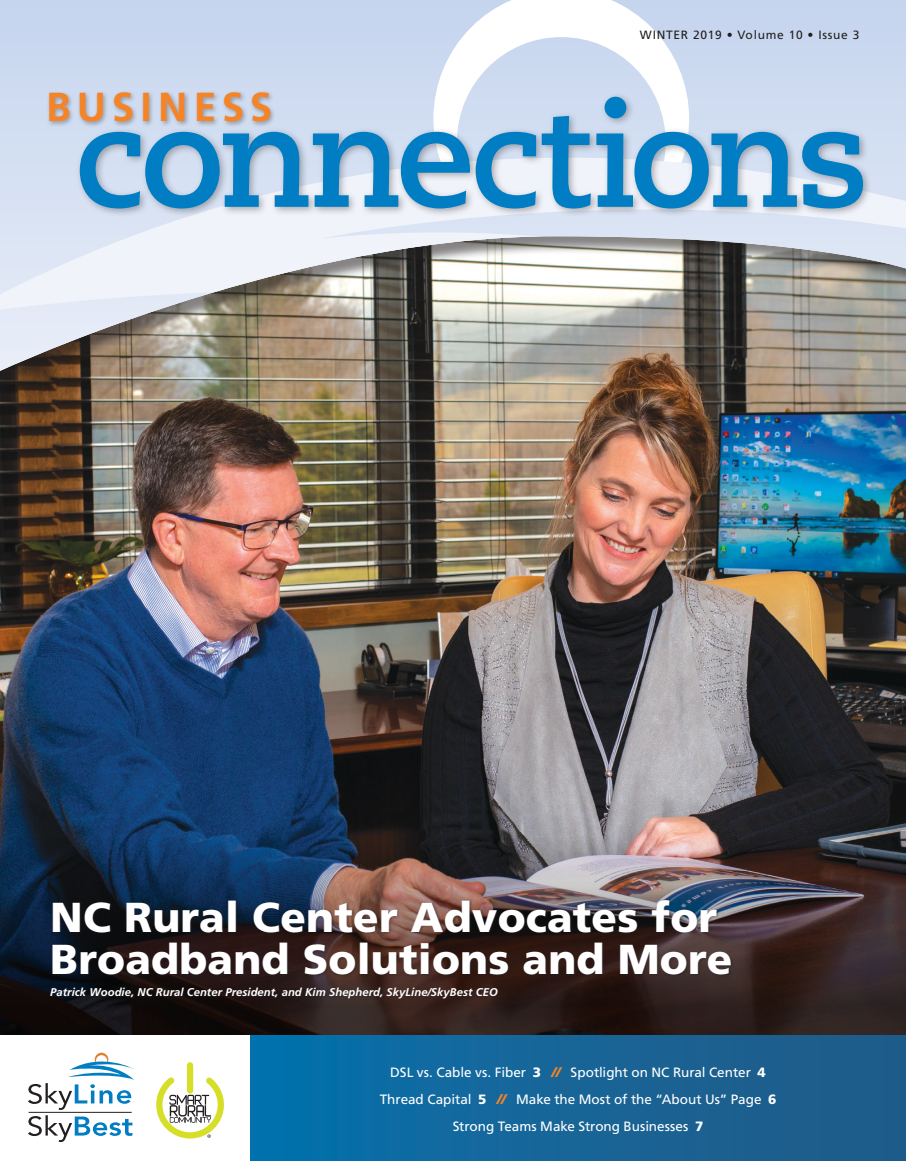
<style>
.page{position:relative;width:906px;height:1161px;background:#fff}
.page>*{position:absolute;margin:0;border:0;box-sizing:border-box;transform-origin:0 0}
.t1{font:700 141px "Caecilia LT Std";letter-spacing:-.035em;color:#007dc3}
.t2{font:900 41.85px/42.8px "Frutiger";letter-spacing:.005em;color:#fff}
.t3{font:700 40.5px "Frutiger";letter-spacing:.15em;color:#f58427}
.t4{font:13.5px/27px "Frutiger";color:#fff;text-align:center}
.t5{font:12px "Frutiger";letter-spacing:.06em;color:#231f20}
.t6{font:italic 700 11.25px "Frutiger";letter-spacing:.005em;color:#fff}
.s1{font-weight:900}
.s2{font-family:"Hermes";font-weight:900;font-style:italic;color:#f58427}
</style>
<div class="page">
<img style="left:0;top:395px;width:905px;height:413px">
<img style="left:0;top:808px;width:905px;height:227px">
<div style="left:0;top:0;width:905px;height:395px;background:#231f20;opacity:.55"></div>
<svg style="left:0;top:0;width:905px;height:371px"></svg>
<svg style="left:250px;top:1035px;width:655px;height:126px;background:#146599"></svg>
<div style="left:75px;top:92px;width:796px;height:126px;background:#231f20;opacity:.35"></div>
<div style="left:46px;top:90px;width:230px;height:38px;background:#231f20;opacity:.35"></div>
<svg style="left:28px;top:1052px;width:106px;height:90px"></svg>
<div style="left:49px;top:899px;width:685px;height:103px;background:#231f20;opacity:.5"></div>
<svg style="left:156px;top:1062px;width:68px;height:77px"></svg>
<p class="t5" style="left:639px;top:28px;width:221px">WINTER 2019 • Volume 10 • Issue 3</p>
<p class="t3" style="left:46px;top:83px;width:228px">BUSINESS</p>
<p class="t1" style="left:75px;top:75px;width:795px">connections</p>
<p class="t2" style="left:50px;top:895px;width:683px">NC Rural Center Advocates for<br>Broadband Solutions and More</p>
<p class="t6" style="left:50px;top:986px;width:449px">Patrick Woodie, NC Rural Center President, and Kim Shepherd, SkyLine/SkyBest CEO</p>
<p class="t4" style="left:379px;top:1058px;width:398px">DSL vs. Cable vs. Fiber <span class="s1">3</span> <span class="s2">//</span> Spotlight on NC Rural Center <span class="s1">4<br></span>Thread Capital <span class="s1">5</span> <span class="s2">//</span> Make the Most of the “About Us” Page <span class="s1">6<br></span>Strong Teams Make Strong Businesses <span class="s1">7</span></p>
</div>
